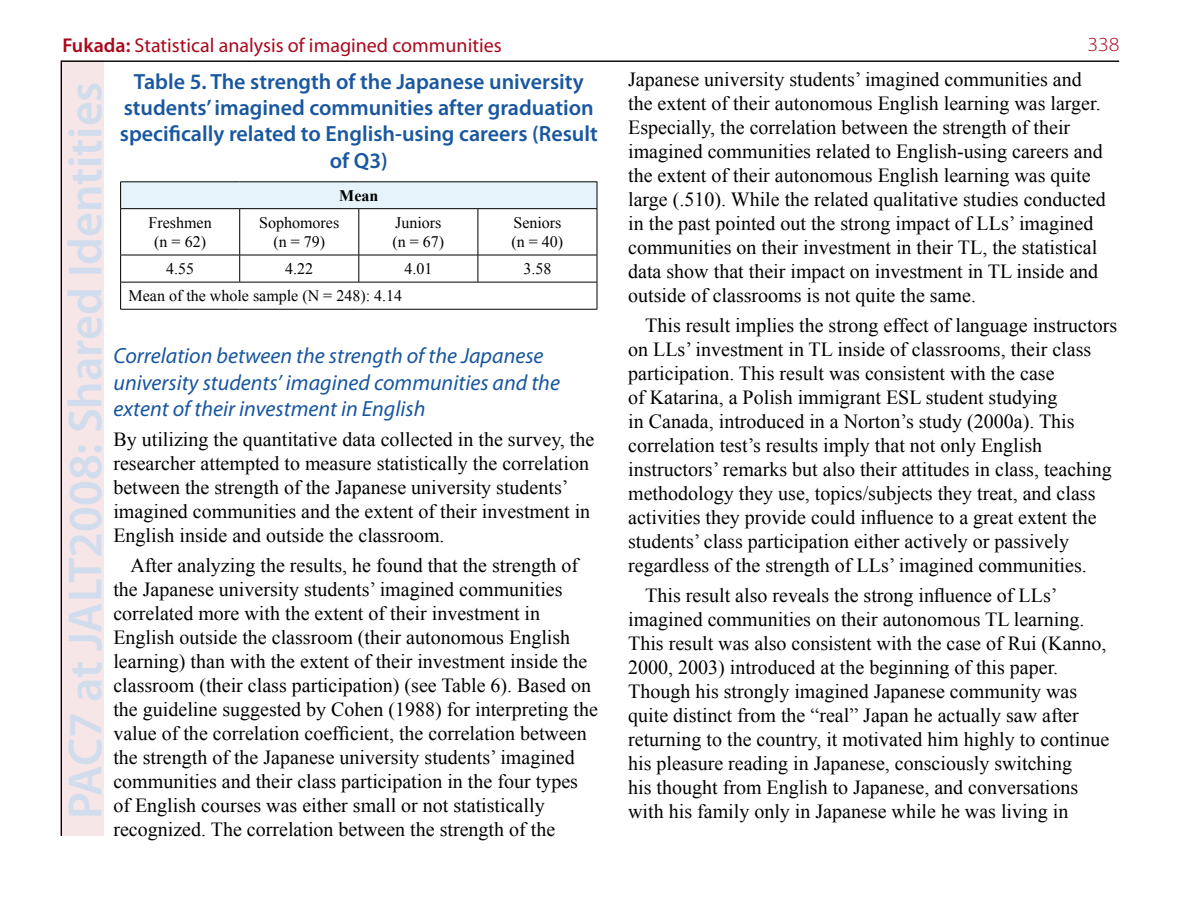
<style>
.page{position:relative;width:1191px;height:908px;background:#fff}
.page>*{position:absolute;margin:0;border:0;box-sizing:border-box;transform-origin:0 0}
.t1{font:600 48px "Myriad Pro";color:#d1ddec}
.t2{font:600 22px/26.4px "Myriad Pro";color:#19579f;text-align:center}
.t3{font:italic 22px/26.4px "Myriad Pro";color:#19579f}
.t4{font:20px/24px "Times New Roman";color:#000}
.t5{font:20px "Myriad Pro";color:#ab081d}
.t6{font:300 20px "Myriad Pro";color:#ab081d;scale:1.1 1}
.t7{font:16px/19.2px "Times New Roman";color:#000;text-align:center}
.t8{font:700 16px "Times New Roman";color:#000}
.s1{font-weight:600}
</style>
<div class="page">
<div style="left:60px;top:61px;width:44px;height:774px;background:#f6e6e8"></div>
<hr style="left:61px;top:61px;width:1px;height:774px;background:#000">
<hr style="left:61px;top:61px;width:1058px;height:1px;background:#000">
<div style="left:121px;top:182px;width:476px;height:26px;background:#e6f3fa"></div>
<hr style="left:120px;top:209px;width:1px;height:45px;background:#000">
<hr style="left:239px;top:209px;width:1px;height:45px;background:#000">
<hr style="left:358px;top:209px;width:1px;height:45px;background:#000">
<hr style="left:477px;top:209px;width:1px;height:45px;background:#000">
<hr style="left:596px;top:209px;width:1px;height:45px;background:#000">
<hr style="left:120px;top:254px;width:120px;height:1px;background:#000">
<svg style="left:239px;top:255px;width:1px;height:27px"></svg>
<hr style="left:240px;top:254px;width:119px;height:1px;background:#000">
<svg style="left:358px;top:255px;width:1px;height:27px"></svg>
<hr style="left:359px;top:254px;width:119px;height:1px;background:#000">
<svg style="left:477px;top:255px;width:1px;height:27px"></svg>
<hr style="left:478px;top:254px;width:119px;height:1px;background:#000">
<svg style="left:120px;top:255px;width:1px;height:54px"></svg>
<svg style="left:596px;top:255px;width:1px;height:54px"></svg>
<hr style="left:120px;top:282px;width:120px;height:1px;background:#000">
<hr style="left:240px;top:282px;width:119px;height:1px;background:#000">
<hr style="left:359px;top:282px;width:119px;height:1px;background:#000">
<hr style="left:478px;top:282px;width:119px;height:1px;background:#000">
<hr style="left:120px;top:309px;width:120px;height:1px;background:#000">
<hr style="left:240px;top:309px;width:119px;height:1px;background:#000">
<hr style="left:359px;top:309px;width:119px;height:1px;background:#000">
<hr style="left:478px;top:309px;width:119px;height:1px;background:#000">
<svg style="left:120px;top:182px;width:1px;height:26px"></svg>
<svg style="left:596px;top:182px;width:1px;height:26px"></svg>
<hr style="left:120px;top:181px;width:120px;height:1px;background:#000">
<hr style="left:240px;top:181px;width:119px;height:1px;background:#000">
<hr style="left:359px;top:181px;width:119px;height:1px;background:#000">
<hr style="left:478px;top:181px;width:119px;height:1px;background:#000">
<hr style="left:120px;top:208px;width:120px;height:1px;background:#000">
<hr style="left:240px;top:208px;width:119px;height:1px;background:#000">
<hr style="left:359px;top:208px;width:119px;height:1px;background:#000">
<hr style="left:478px;top:208px;width:119px;height:1px;background:#000">
<p class="t5" style="left:62px;top:33px;width:441px"><span class="s1">Fukada:</span> Statistical analysis of imagined communities</p>
<p class="t6" style="left:1087px;top:32px;width:31px">338</p>
<h1 class="t1" style="left:55px;top:818px;width:738px;rotate:-90deg">PAC7 at JALT2008: Shared Identities</h1>
<p class="t2" style="left:120px;top:67px;width:479px">Table 5. The strength of the Japanese university students’ imagined communities after graduation specifically related to English-using careers (Result of Q3)</p>
<p class="t4" style="left:628px;top:67px;width:479px">Japanese university students’ imagined communities and the extent of their autonomous English learning was larger.<br>Especially, the correlation between the strength of their imagined communities related to English-using careers and the extent of their autonomous English learning was quite large (.510). While the related qualitative studies conducted in the past pointed out the strong impact of LLs’ imagined communities on their investment in their TL, the statistical data show that their impact on investment in TL inside and outside of classrooms is not quite the same.</p>
<p class="t4" style="left:628px;top:313px;width:490px;text-indent:17px">This result implies the strong effect of language instructors on LLs’ investment in TL inside of classrooms, their class participation. This result was consistent with the case<br>of Katarina, a Polish immigrant ESL student studying<br>in Canada, introduced in a Norton’s study (2000a). This correlation test’s results imply that not only English instructors’ remarks but also their attitudes in class, teaching methodology they use, topics/subjects they treat, and class activities they provide could influence to a great extent the students’ class participation either actively or passively regardless of the strength of LLs’ imagined communities.</p>
<p class="t4" style="left:628px;top:582px;width:482px;text-indent:17px">This result also reveals the strong influence of LLs’ imagined communities on their autonomous TL learning.<br>This result was also consistent with the case of Rui (Kanno, 2000, 2003) introduced at the beginning of this paper.<br>Though his strongly imagined Japanese community was quite distinct from the “real” Japan he actually saw after returning to the country, it motivated him highly to continue his pleasure reading in Japanese, consciously switching<br>his thought from English to Japanese, and conversations with his family only in Japanese while he was living in</p>
<p class="t8" style="left:339px;top:186px;width:41px">Mean</p>
<p class="t7" style="left:149px;top:212px;width:65px">Freshmen (n = 62)</p>
<p class="t7" style="left:259px;top:212px;width:81px">Sophomores (n = 79)</p>
<p class="t7" style="left:392px;top:212px;width:53px;text-align:left">Juniors (n = 67)</p>
<p class="t7" style="left:511px;top:212px;width:53px;text-align:left">Seniors (n = 40)</p>
<p class="t7" style="left:166px;top:259px;width:29px">4.55</p>
<p class="t7" style="left:285px;top:259px;width:29px">4.22</p>
<p class="t7" style="left:404px;top:259px;width:29px">4.01</p>
<p class="t7" style="left:523px;top:259px;width:29px">3.58</p>
<p class="t7" style="left:129px;top:286px;width:275px">Mean of the whole sample (N = 248): 4.14</p>
<p class="t3" style="left:113px;top:342px;width:448px">Correlation between the strength of the Japanese university students’ imagined communities and the extent of their investment in English</p>
<p class="t4" style="left:113px;top:426px;width:482px">By utilizing the quantitative data collected in the survey, the researcher attempted to measure statistically the correlation between the strength of the Japanese university students’ imagined communities and the extent of their investment in English inside and outside the classroom.</p>
<p class="t4" style="left:113px;top:552px;width:486px;text-indent:17px">After analyzing the results, he found that the strength of the Japanese university students’ imagined communities correlated more with the extent of their investment in English outside the classroom (their autonomous English learning) than with the extent of their investment inside the classroom (their class participation) (see Table 6). Based on the guideline suggested by Cohen (1988) for interpreting the value of the correlation coefficient, the correlation between the strength of the Japanese university students’ imagined communities and their class participation in the four types of English courses was either small or not statistically recognized. The correlation between the strength of the</p>
</div>
